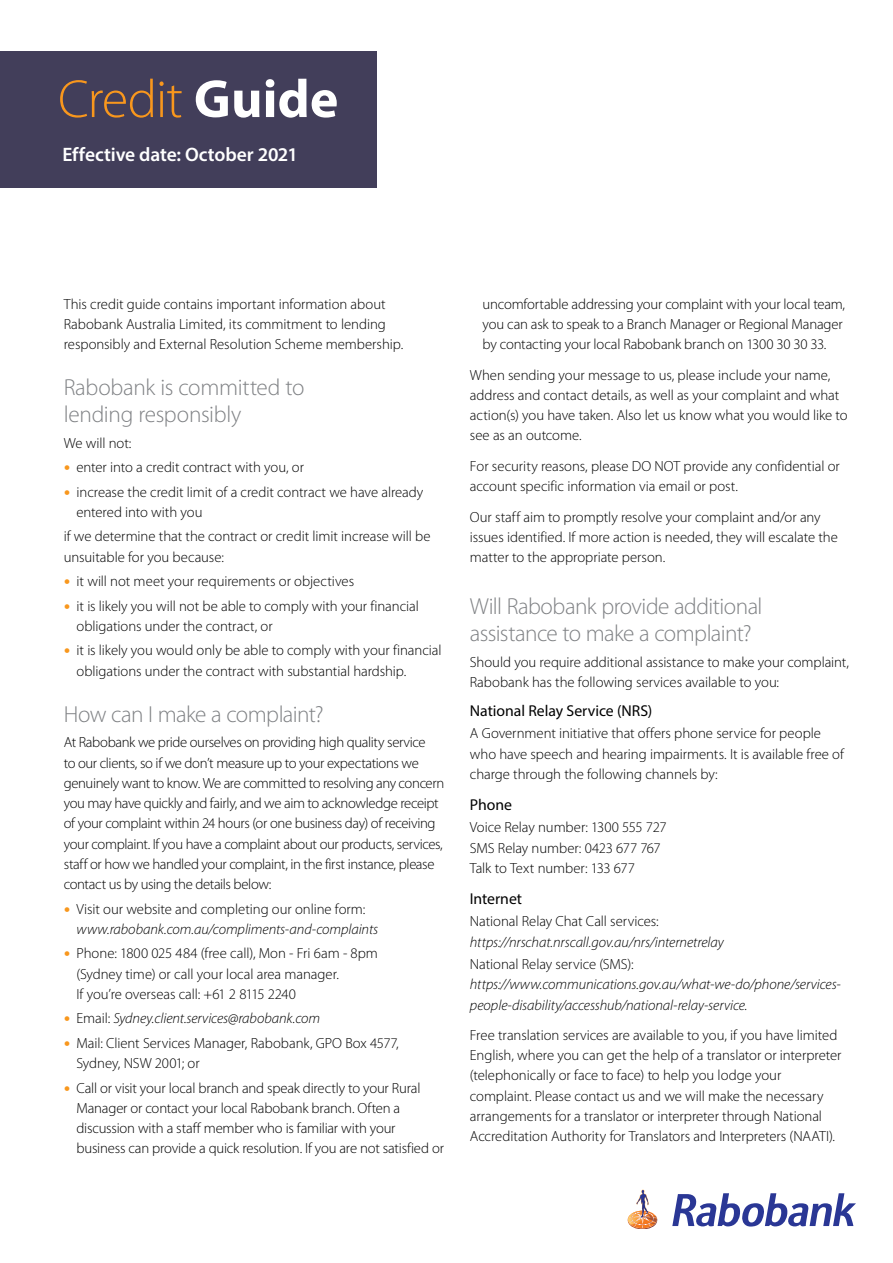
<style>
.page{position:relative;width:893px;height:1263px;background:#fff}
.page>*{position:absolute;margin:0;border:0;box-sizing:border-box;transform-origin:0 0}
.t1{font:300 54px "Myriad Pro";letter-spacing:-.02em;color:#f8971d}
.t2{font:300 23.25px/27px "Myriad Pro";letter-spacing:-.02em;color:#808285}
.t3{font:600 19.5px "Myriad Pro";letter-spacing:-.005em;color:#fff}
.t4{font:15.75px "Myriad Pro";color:#000}
.t5{font:300 14.7px/20.2px "Myriad Pro";letter-spacing:-.005em;color:#000}
.t6{font:300 14.7px/20.2px "Myriad Pro";letter-spacing:-.025em;color:#000}
.t7{font:italic 300 14.7px/20.2px "Myriad Pro";letter-spacing:-.005em;color:#000}
.s1{font-weight:700;color:#fff}
.s2{font-style:italic}
</style>
<div class="page">
<div style="left:0;top:51px;width:376px;height:136px;background:#423e5a"></div>
<svg style="left:672px;top:1193px;width:184px;height:33px"></svg>
<svg style="left:627px;top:1190px;width:31px;height:39px"></svg>
<h1 class="t1" style="left:58px;top:69px;width:282px">Credit <span class="s1">Guide</span></h1>
<h3 class="t3" style="left:62px;top:142px;width:237px">Effective date: October 2021</h3>
<p class="t5" style="left:64px;top:294px;width:341px">This credit guide contains important information about<br>Rabobank Australia Limited, its commitment to lending responsibly and External Resolution Scheme membership.</p>
<h2 class="t2" style="left:64px;top:374px;width:242px">Rabobank is committed to lending responsibly</h2>
<p class="t5" style="left:77px;top:431px;width:348px;line-height:24.5px;text-indent:-13px">We will not:<br>enter into a credit contract with you, or<br>increase the credit limit of a credit contract we have already</p>
<p class="t5" style="left:64px;top:500px;width:368px;line-height:24.5px;text-indent:13px">entered into with you<br>if we determine that the contract or credit limit increase will be</p>
<p class="t5" style="left:77px;top:545px;width:344px;line-height:24.5px;text-indent:-13px">unsuitable for you because:<br>it will not meet your requirements or objectives<br>it is likely you will not be able to comply with your financial</p>
<p class="t5" style="left:77px;top:614px;width:366px;line-height:24.5px">obligations under the contract, or<br>it is likely you would only be able to comply with your financial</p>
<p class="t5" style="left:77px;top:661px;width:331px">obligations under the contract with substantial hardship.</p>
<h2 class="t2" style="left:64px;top:701px;width:261px">How can I make a complaint?</h2>
<p class="t6" style="left:64px;top:732px;width:382px">At Rabobank we pride ourselves on providing high quality service<br>to our clients, so if we don’t measure up to your expectations we genuinely want to know. We are committed to resolving any concern you may have quickly and fairly, and we aim to acknowledge receipt of your complaint within 24 hours (or one business day) of receiving your complaint. If you have a complaint about our products, services, staff or how we handled your complaint, in the first instance, please contact us by using the details below:</p>
<p class="t5" style="left:77px;top:899px;width:290px">Visit our website and completing our online form:</p>
<p class="t7" style="left:77px;top:919px;width:303px">www.rabobank.com.au/compliments-and-complaints</p>
<p class="t5" style="left:77px;top:943px;width:303px">Phone: 1800 025 484 (free call), Mon - Fri 6am - 8pm (Sydney time) or call your local area manager.<br>If you’re overseas call: +61 2 8115 2240</p>
<p class="t5" style="left:77px;top:1006px;width:324px;line-height:24.5px">Email: <span class="s2">Sydney.client.services@rabobank.com<br></span>Mail: Client Services Manager, Rabobank, GPO Box 4577,</p>
<p class="t5" style="left:77px;top:1051px;width:345px;line-height:24.5px">Sydney, NSW 2001; or<br>Call or visit your local branch and speak directly to your Rural</p>
<p class="t5" style="left:77px;top:1098px;width:369px">Manager or contact your local Rabobank branch. Often a discussion with a staff member who is familiar with your business can provide a quick resolution. If you are not satisfied or</p>
<p class="t5" style="left:483px;top:294px;width:364px">uncomfortable addressing your complaint with your local team, you can ask to speak to a Branch Manager or Regional Manager by contacting your local Rabobank branch on 1300 30 30 33.</p>
<p class="t5" style="left:470px;top:365px;width:379px">When sending your message to us, please include your name, address and contact details, as well as your complaint and what action(s) you have taken. Also let us know what you would like to see as an outcome.</p>
<p class="t5" style="left:470px;top:456px;width:371px">For security reasons, please DO NOT provide any confidential or account specific information via email or post.</p>
<p class="t5" style="left:470px;top:507px;width:370px">Our staff aim to promptly resolve your complaint and/or any issues identified. If more action is needed, they will escalate the matter to the appropriate person.</p>
<h2 class="t2" style="left:470px;top:593px;width:294px">Will Rabobank provide additional assistance to make a complaint?</h2>
<p class="t5" style="left:470px;top:652px;width:381px">Should you require additional assistance to make your complaint,<br>Rabobank has the following services available to you:</p>
<p class="t4" style="left:470px;top:701px;width:184px">National Relay Service (NRS)</p>
<p class="t5" style="left:470px;top:723px;width:376px">A Government initiative that offers phone service for people who have speech and hearing impairments. It is available free of charge through the following channels by:</p>
<p class="t4" style="left:470px;top:795px;width:44px">Phone</p>
<p class="t5" style="left:470px;top:817px;width:198px">Voice Relay number: 1300 555 727<br>SMS Relay number: 0423 677 767<br>Talk to Text number: 133 677</p>
<p class="t4" style="left:470px;top:889px;width:54px">Internet</p>
<p class="t5" style="left:470px;top:911px;width:190px">National Relay Chat Call services:</p>
<p class="t7" style="left:470px;top:932px;width:256px">https://nrschat.nrscall.gov.au/nrs/internetrelay</p>
<p class="t5" style="left:470px;top:954px;width:165px">National Relay service (SMS):</p>
<p class="t7" style="left:470px;top:975px;width:372px">https://www.communications.gov.au/what-we-do/phone/services&shy;people-disability/accesshub/national-relay-service.</p>
<p class="t5" style="left:470px;top:1025px;width:373px">Free translation services are available to you, if you have limited English, where you can get the help of a translator or interpreter (telephonically or face to face) to help you lodge your complaint. Please contact us and we will make the necessary arrangements for a translator or interpreter through National Accreditation Authority for Translators and Interpreters (NAATI).</p>
</div>
